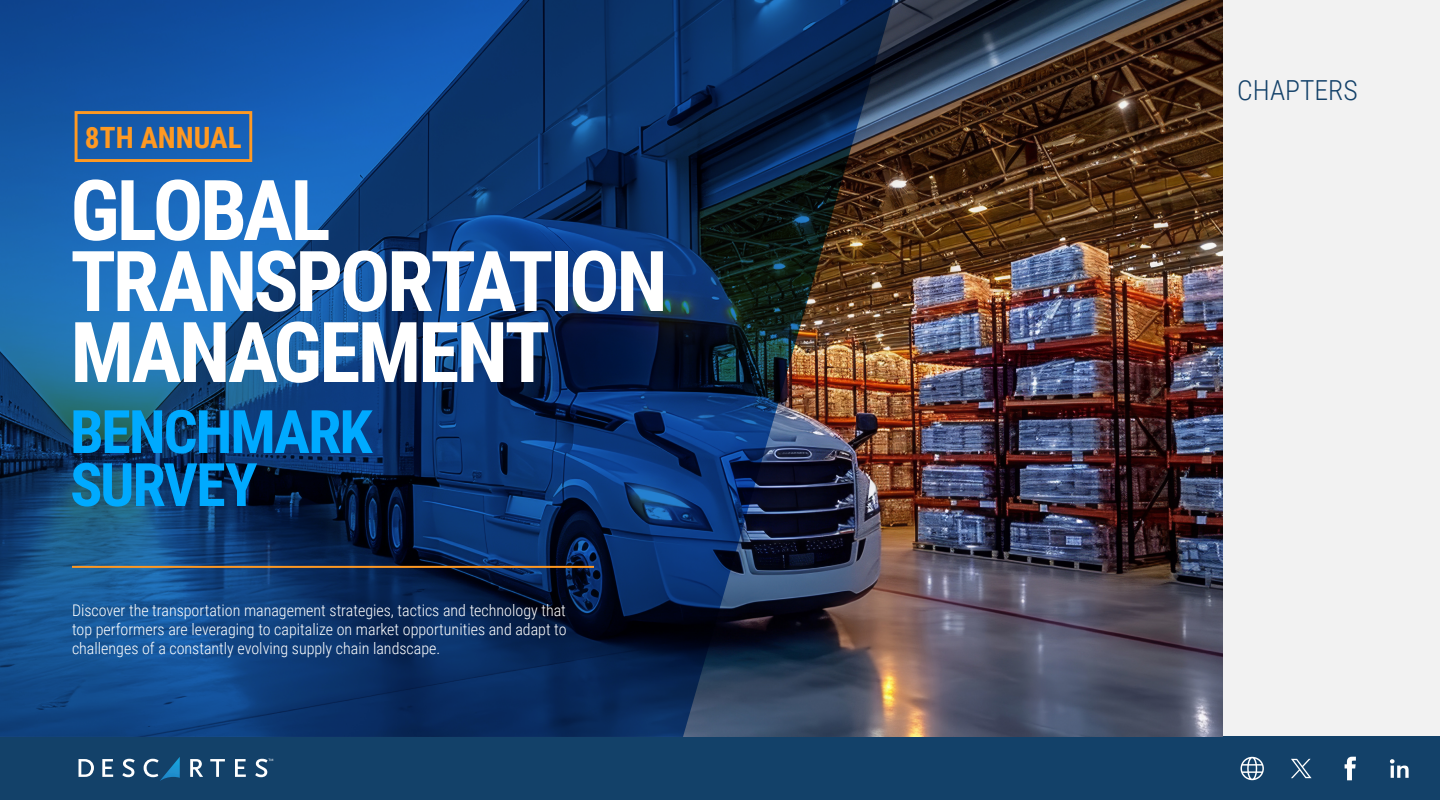
<style>
.page{position:relative;width:1440px;height:800px;background:#fff}
.page>*{position:absolute;margin:0;border:0;box-sizing:border-box;transform-origin:0 0}
.Cover_Headline_Title{font:700 84px/71px "Roboto Condensed";letter-spacing:-.04em;color:#fff}
.Cover_Subhead{font:700 60px/53px "Roboto Condensed";letter-spacing:-.035em;color:#0af}
.Cover_Callout_Box{font:700 29.3px "Roboto Condensed";color:#f92}
.t1{font:300 27.6px "Roboto Condensed";color:#134169}
.Cover_Summary{font:300 16px/19.2px "Roboto Condensed";color:#fff;text-align:justify}
</style>
<div class="page">
<div style="left:1223px;top:0;width:217px;height:737px;background:#f2f2f2"></div>
<div style="left:0;top:737px;width:1440px;height:63px;background:#134169"></div>
<svg style="left:1241px;top:757px;width:23px;height:23px"></svg>
<svg style="left:1291px;top:759px;width:21px;height:19px"></svg>
<svg style="left:1345px;top:757px;width:11px;height:23px"></svg>
<svg style="left:1390px;top:759px;width:19px;height:19px"></svg>
<svg style="left:102px;top:759px;width:11px;height:18px"></svg>
<svg style="left:122px;top:759px;width:13px;height:18px"></svg>
<svg style="left:144px;top:757px;width:36px;height:24px"></svg>
<svg style="left:79px;top:759px;width:15px;height:18px"></svg>
<svg style="left:190px;top:759px;width:13px;height:18px"></svg>
<svg style="left:210px;top:759px;width:15px;height:18px"></svg>
<svg style="left:235px;top:759px;width:11px;height:18px"></svg>
<svg style="left:255px;top:759px;width:18px;height:18px"></svg>
<img style="left:923px;top:0;width:300px;height:737px">
<img style="left:0;top:0;width:923px;height:737px">
<div style="left:75px;top:111px;width:177px;height:51px;border:3px solid #f92"></div>
<hr style="left:72px;top:566px;width:522px;height:2px;background:#f92">
<p class="Cover_Callout_Box" style="left:85px;top:117px;width:158px">8TH ANNUAL</p>
<p class="Cover_Headline_Title" style="left:70px;top:172px;width:599px">GLOBAL<br>TRANSPORTATION<br>MANAGEMENT</p>
<p class="Cover_Subhead" style="left:70px;top:403px;width:304px">BENCHMARK<br>SURVEY</p>
<p class="Cover_Summary" style="left:72px;top:600px;width:496px">Discover the transportation management strategies, tactics and technology that top performers are leveraging to capitalize on market opportunities and adapt to challenges of a constantly evolving supply chain landscape.</p>
<h3 class="t1" style="left:1237px;top:71px;width:122px">CHAPTERS</h3>
</div>
